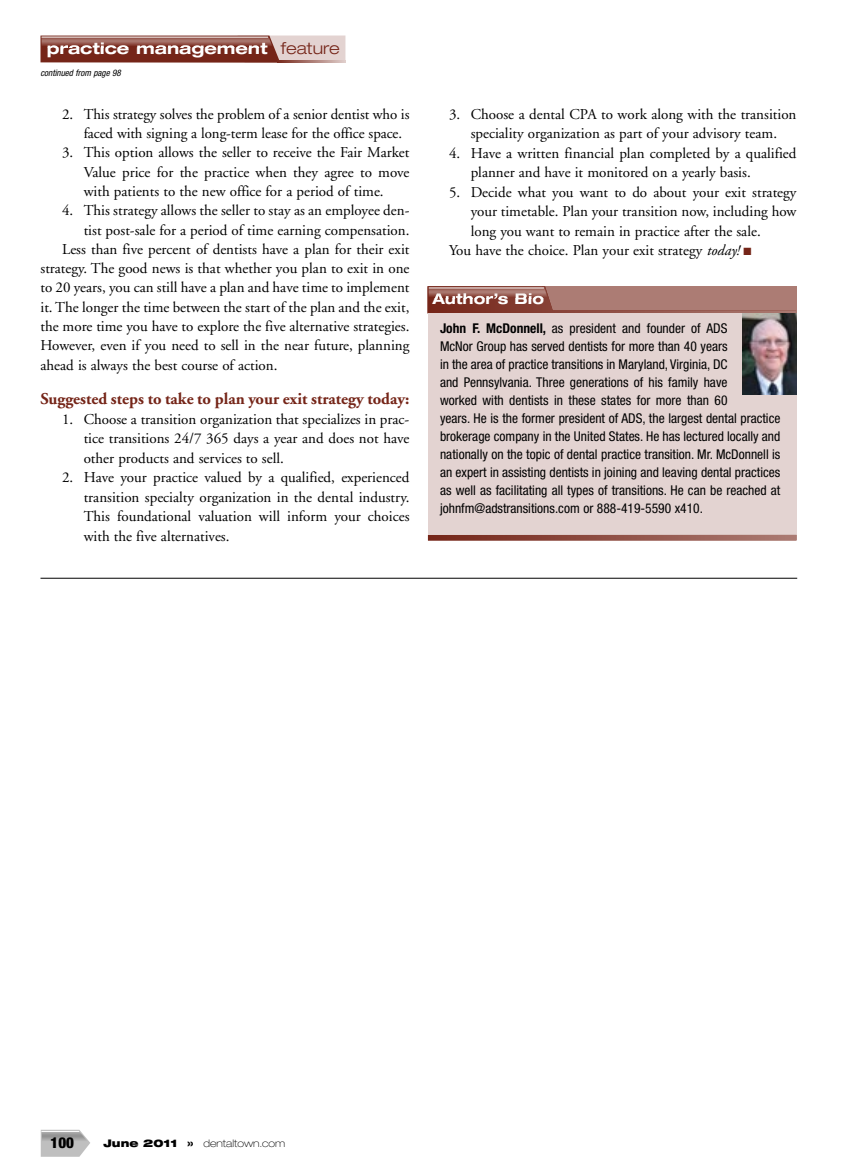
<style>
.page{position:relative;width:864px;height:1175px;background:#fff}
.page>*{position:absolute;margin:0;border:0;box-sizing:border-box;transform-origin:0 0}
.t1{font:700 16.5px "Adobe Garamond";color:#752518}
.t2{font:700 expanded 16.5px "Helvetica Neue";color:#fff}
.t3{font:15px/19.5px "Adobe Garamond";color:#000;text-align:justify}
.t4{font:700 expanded 15px "Helvetica Neue";color:#fff}
.t5{font:900 condensed 15px "Helvetica Neue";color:#000}
.t6{font:condensed 13.5px/18px "Helvetica Neue";color:#000}
.t7{font:100 expanded 10.5px "Helvetica Neue";color:#000}
.t8{font:italic condensed 9px "Helvetica Neue";color:#000}
.s1{font-weight:300;color:#752518}
.s2{font-style:italic}
.s3{color:#752518}
.s4{font-weight:700}
.s5{font-weight:900}
</style>
<div class="page">
<svg style="left:41px;top:1129px;width:49px;height:27px"></svg>
<svg style="left:41px;top:35px;width:304px;height:28px;background:#9f685f"></svg>
<img style="left:41px;top:36px;width:232px;height:11px">
<img style="left:48px;top:42px;width:153px;height:5px">
<svg style="left:277px;top:60px;width:68px;height:3px"></svg>
<img style="left:42px;top:1131px;width:46px;height:11px">
<hr style="left:42px;top:37px;width:226px;height:1px;background:#fff">
<hr style="left:41px;top:1131px;width:38px;height:1px;background:#fff">
<svg style="left:428px;top:286px;width:368px;height:27px;background:#a06a61"></svg>
<div style="left:428px;top:313px;width:368px;height:221px;background:#e3d3d1"></div>
<img style="left:429px;top:287px;width:119px;height:11px">
<img style="left:432px;top:293px;width:112px;height:5px">
<svg style="left:428px;top:535px;width:368px;height:5px;background:#8f4f45"></svg>
<img style="left:742px;top:313px;width:54px;height:81px">
<hr style="left:429px;top:288px;width:115px;height:1px;background:#fff">
<hr style="left:40px;top:578px;width:757px;height:1px;background:#000">
<p class="t2" style="left:47px;top:42px;width:295px">practice management <span class="s1">feature</span></p>
<p class="t8" style="left:40px;top:69px;width:84px">continued from page 98</p>
<p class="t3" style="left:84px;top:106px;width:327px;text-indent:-22px">2. This strategy solves the problem of a senior dentist who is faced with signing a long-term lease for the office space.</p>
<p class="t3" style="left:84px;top:144px;width:327px;text-indent:-22px">3. This option allows the seller to receive the Fair Market Value price for the practice when they agree to move with patients to the new office for a period of time.</p>
<p class="t3" style="left:62px;top:202px;width:349px">4. This strategy allows the seller to stay as an employee den-</p>
<p class="t3" style="left:84px;top:221px;width:327px">tist post-sale for a period of time earning compensation.</p>
<p class="t3" style="left:62px;top:241px;width:349px">Less than five percent of dentists have a plan for their exit</p>
<p class="t3" style="left:41px;top:260px;width:371px">strategy. The good news is that whether you plan to exit in one</p>
<p class="t3" style="left:41px;top:279px;width:371px">to 20 years, you can still have a plan and have time to implement</p>
<p class="t3" style="left:41px;top:298px;width:371px">it. The longer the time between the start of the plan and the exit,</p>
<p class="t3" style="left:41px;top:318px;width:371px">the more time you have to explore the five alternative strategies.</p>
<p class="t3" style="left:41px;top:337px;width:370px">However, even if you need to sell in the near future, planning</p>
<p class="t3" style="left:41px;top:356px;width:239px">ahead is always the best course of action.</p>
<p class="t1" style="left:40px;top:392px;width:371px">Suggested steps to take to plan your exit strategy today:</p>
<p class="t3" style="left:84px;top:410px;width:327px;text-indent:-22px">1. Choose a transition organization that specializes in prac&shy;tice transitions 24/7 365 days a year and does not have other products and services to sell.</p>
<p class="t3" style="left:84px;top:469px;width:327px;text-indent:-22px">2. Have your practice valued by a qualified, experienced transition specialty organization in the dental industry.<br>This foundational valuation will inform your choices with the five alternatives.</p>
<p class="t3" style="left:449px;top:106px;width:349px;text-align:center">3. Choose a dental CPA to work along with the transition speciality organization as part of your advisory team.</p>
<p class="t3" style="left:471px;top:145px;width:327px;text-indent:-22px">4. Have a written financial plan completed by a qualified planner and have it monitored on a yearly basis.</p>
<p class="t3" style="left:449px;top:184px;width:349px">5. Decide what you want to do about your exit strategy</p>
<p class="t3" style="left:471px;top:203px;width:327px">your timetable. Plan your transition now, including how</p>
<p class="t3" style="left:471px;top:223px;width:292px">long you want to remain in practice after the sale.</p>
<p class="t3" style="left:449px;top:242px;width:304px">You have the choice. Plan your exit strategy <span class="s2">today!</span> <span class="s3">■</span></p>
<p class="t4" style="left:432px;top:293px;width:113px">Author’s Bio</p>
<p class="t6" style="left:440px;top:320px;width:342px"><span class="s4">John F. McDonnell,</span> as president and founder of ADS<br>McNor Group has served dentists for more than 40 years<br>in the area of practice transitions in Maryland, Virginia, DC<br>and Pennsylvania. Three generations of his family have<br>worked with dentists in these states for more than 60<br>years. He is the former president of ADS, the largest dental practice brokerage company in the United States. He has lectured locally and nationally on the topic of dental practice transition. Mr. McDonnell is an expert in assisting dentists in joining and leaving dental practices as well as facilitating all types of transitions. He can be reached at johnfm@adstransitions.com or 888-419-5590 x410.</p>
<p class="t5" style="left:51px;top:1137px;width:25px">100</p>
<p class="t7" style="left:104px;top:1139px;width:183px"><span class="s5">June 2011 »</span> dentaltown.com</p>
</div>
